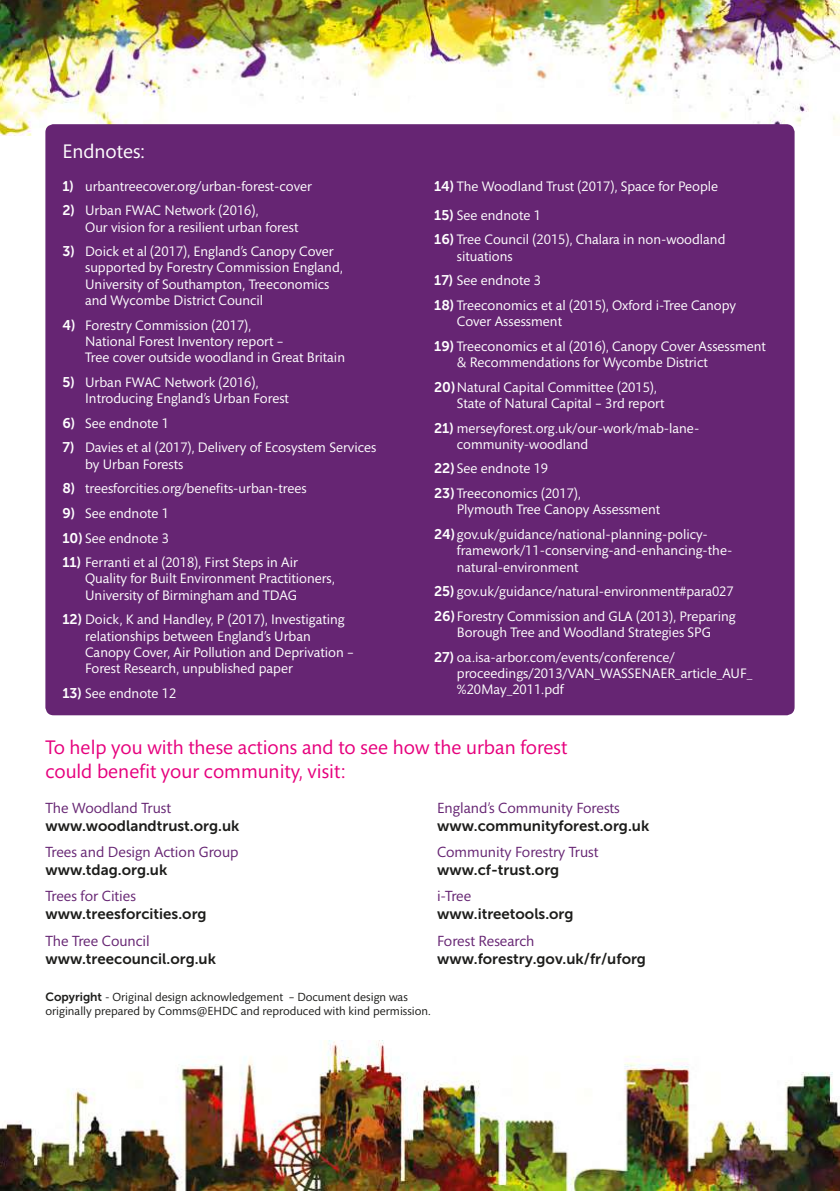
<style>
.page{position:relative;width:840px;height:1191px;background:#fff}
.page>*{position:absolute;margin:0;border:0;box-sizing:border-box;transform-origin:0 0}
.t1{font:20px/24px "Mundo Sans Std";color:#e6007d}
.t2{font:20px "Mundo Sans Std";color:#fff}
.t3{font:15px "Museo Sans 700";color:#1d1d1b}
.t4{font:15px "Mundo Sans Std";color:#662573}
.t5{font:14px/16.4px "Mundo Sans Std";color:#fff}
.t6{font:12px/14px "Mundo Sans Std";color:#1d1d1b}
.s1{font-family:"Museo Sans 700"}
</style>
<div class="page">
<img style="left:0;top:0;width:839px;height:135px">
<img style="left:0;top:1040px;width:839px;height:151px">
<div style="left:45px;top:124px;width:749px;height:591px;background:#662573;border-radius:8px"></div>
<h1 class="t2" style="left:62px;top:140px;width:84px">Endnotes:</h1>
<p class="t5" style="left:62px;top:178px;width:251px"><span class="s1">1)</span> urbantreecover.org/urban-forest-cover</p>
<p class="t5" style="left:85px;top:202px;width:215px;text-indent:-23px"><span class="s1">2)</span> Urban FWAC Network (2016),<br>Our vision for a resilient urban forest</p>
<p class="t5" style="left:85px;top:243px;width:259px;text-indent:-23px"><span class="s1">3)</span> Doick et al (2017), England’s Canopy Cover supported by Forestry Commission England, University of Southampton, Treeconomics and Wycombe District Council</p>
<p class="t5" style="left:85px;top:317px;width:261px;text-indent:-23px"><span class="s1">4)</span> Forestry Commission (2017),<br>National Forest Inventory report –<br>Tree cover outside woodland in Great Britain</p>
<p class="t5" style="left:85px;top:374px;width:205px;text-indent:-23px"><span class="s1">5)</span> Urban FWAC Network (2016),<br>Introducing England’s Urban Forest</p>
<p class="t5" style="left:62px;top:415px;width:108px"><span class="s1">6)</span> See endnote 1</p>
<p class="t5" style="left:85px;top:440px;width:292px;text-indent:-23px"><span class="s1">7)</span> Davies et al (2017), Delivery of Ecosystem Services by Urban Forests</p>
<p class="t5" style="left:62px;top:481px;width:246px"><span class="s1">8)</span> treesforcities.org/benefits-urban-trees</p>
<p class="t5" style="left:62px;top:505px;width:108px"><span class="s1">9)</span> See endnote 1</p>
<p class="t5" style="left:62px;top:530px;width:108px"><span class="s1">10)</span> See endnote 3</p>
<p class="t5" style="left:85px;top:554px;width:251px;text-indent:-23px"><span class="s1">11)</span> Ferranti et al (2018), First Steps in Air<br>Quality for Built Environment Practitioners,<br>University of Birmingham and TDAG</p>
<p class="t5" style="left:85px;top:611px;width:270px;text-indent:-23px"><span class="s1">12)</span> Doick, K and Handley, P (2017), Investigating relationships between England’s Urban Canopy Cover, Air Pollution and Deprivation – Forest Research, unpublished paper</p>
<p class="t5" style="left:62px;top:685px;width:115px"><span class="s1">13)</span> See endnote 12</p>
<p class="t5" style="left:434px;top:178px;width:285px"><span class="s1">14)</span> The Woodland Trust (2017), Space for People</p>
<p class="t5" style="left:434px;top:207px;width:108px"><span class="s1">15)</span> See endnote 1</p>
<p class="t5" style="left:456px;top:231px;width:270px;text-indent:-23px"><span class="s1">16)</span> Tree Council (2015), Chalara in non-woodland situations</p>
<p class="t5" style="left:434px;top:272px;width:108px"><span class="s1">17)</span> See endnote 3</p>
<p class="t5" style="left:456px;top:297px;width:280px;text-indent:-23px"><span class="s1">18)</span> Treeconomics et al (2015), Oxford i-Tree Canopy<br>Cover Assessment</p>
<p class="t5" style="left:456px;top:338px;width:310px;text-indent:-23px"><span class="s1">19)</span> Treeconomics et al (2016), Canopy Cover Assessment &amp; Recommendations for Wycombe District</p>
<p class="t5" style="left:456px;top:379px;width:209px;text-indent:-23px"><span class="s1">20)</span>Natural Capital Committee (2015),<br>State of Natural Capital – 3rd report</p>
<p class="t5" style="left:456px;top:420px;width:244px;text-indent:-23px"><span class="s1">21)</span> merseyforest.org.uk/our-work/mab-lane&shy;community-woodland</p>
<p class="t5" style="left:434px;top:461px;width:115px"><span class="s1">22)</span> See endnote 19</p>
<p class="t5" style="left:456px;top:485px;width:204px;text-indent:-23px"><span class="s1">23)</span> Treeconomics (2017),<br>Plymouth Tree Canopy Assessment</p>
<p class="t5" style="left:456px;top:526px;width:277px;text-indent:-23px"><span class="s1">24)</span>gov.uk/guidance/national-planning-policy&shy;framework/11-conserving-and-enhancing-the&shy;natural-environment</p>
<p class="t5" style="left:434px;top:583px;width:301px"><span class="s1">25)</span> gov.uk/guidance/natural-environment#para027</p>
<p class="t5" style="left:434px;top:608px;width:303px;text-align:center"><span class="s1">26)</span> Forestry Commission and GLA (2013), Preparing<br>Borough Tree and Woodland Strategies SPG</p>
<p class="t5" style="left:456px;top:649px;width:297px;text-indent:-23px"><span class="s1">27)</span> oa.isa-arbor.com/events/conference/ proceedings/2013/VAN_WASSENAER_article_AUF_ %20May_2011.pdf</p>
<h1 class="t1" style="left:45px;top:735px;width:523px">To help you with these actions and to see how the urban forest could benefit your community, visit:</h1>
<p class="t4" style="left:45px;top:800px;width:127px">The Woodland Trust</p>
<p class="t3" style="left:45px;top:818px;width:195px">www.woodlandtrust.org.uk</p>
<p class="t4" style="left:45px;top:844px;width:194px">Trees and Design Action Group</p>
<p class="t3" style="left:45px;top:862px;width:123px">www.tdag.org.uk</p>
<p class="t4" style="left:45px;top:888px;width:92px">Trees for Cities</p>
<p class="t3" style="left:45px;top:906px;width:163px">www.treesforcities.org</p>
<p class="t4" style="left:45px;top:932px;width:106px">The Tree Council</p>
<p class="t3" style="left:45px;top:950px;width:172px">www.treecouncil.org.uk</p>
<p class="t4" style="left:437px;top:800px;width:184px">England’s Community Forests</p>
<p class="t3" style="left:437px;top:818px;width:214px">www.communityforest.org.uk</p>
<p class="t4" style="left:437px;top:844px;width:163px">Community Forestry Trust</p>
<p class="t3" style="left:437px;top:862px;width:124px">www.cf-trust.org</p>
<p class="t4" style="left:437px;top:888px;width:36px">i-Tree</p>
<p class="t3" style="left:437px;top:906px;width:138px">www.itreetools.org</p>
<p class="t4" style="left:437px;top:932px;width:99px">Forest Research</p>
<p class="t3" style="left:437px;top:950px;width:210px">www.forestry.gov.uk/fr/uforg</p>
<p class="t6" style="left:45px;top:990px;width:386px"><span class="s1">Copyright</span> - Original design acknowledgement – Document design was originally prepared by Comms@EHDC and reproduced with kind permission.</p>
</div>
